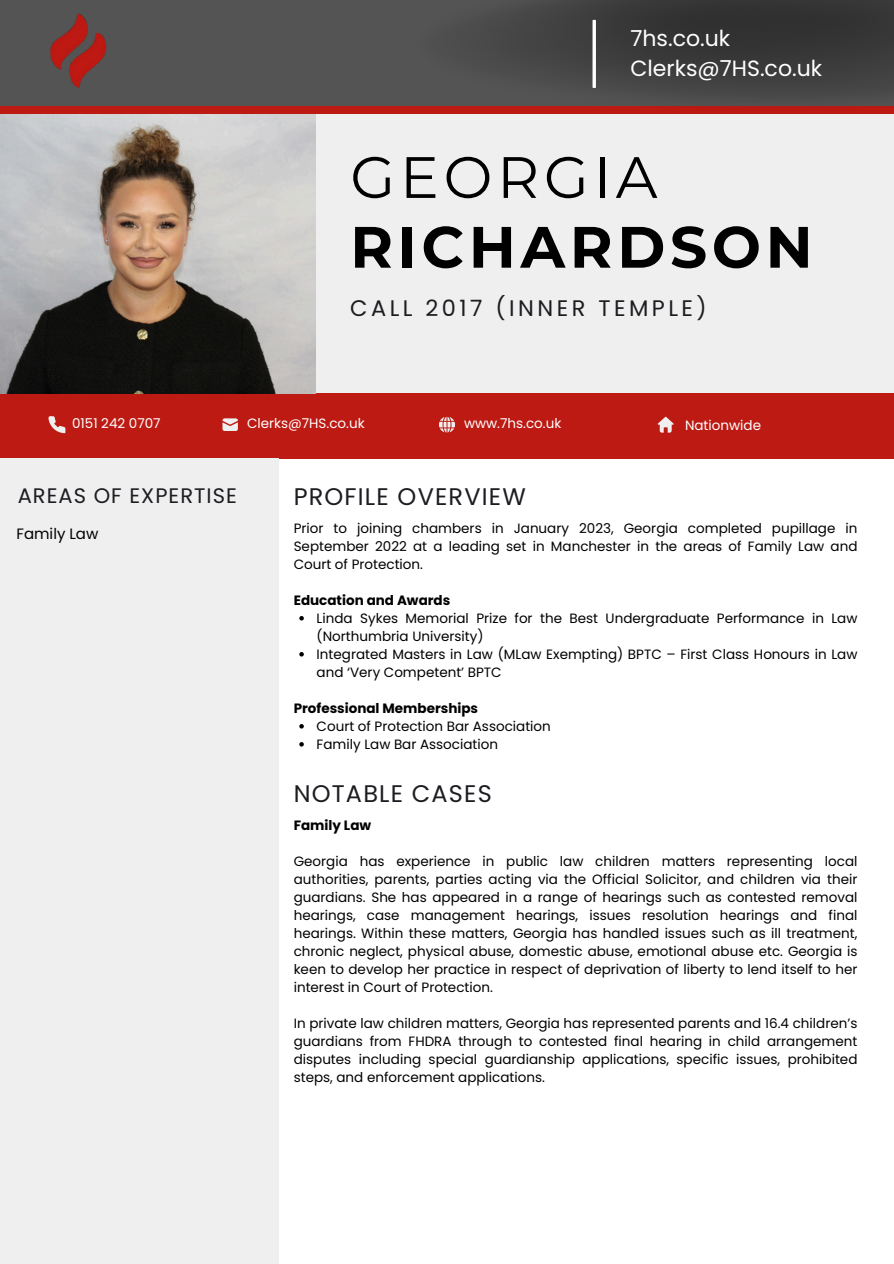
<style>
.page{position:relative;width:894px;height:1264px;background:#fff}
.page>*{position:absolute;margin:0;border:0;box-sizing:border-box;transform-origin:0 0}
.t1{font:87px "Cormorant SC";color:#fff}
.t2{font:700 58.2px/69.8px "Montserrat";letter-spacing:.08em;color:#000}
.t3{font:24px "Poppins";letter-spacing:.05em;color:#1c1c21}
.t4{font:22.5px "Poppins";letter-spacing:.155em;color:#1c1c21}
.t5{font:22.05px/30.3px "Poppins";color:#fff}
.t6{font:21px "Poppins";letter-spacing:.05em;color:#1c1c21}
.t7{font:15px "Poppins";color:#000}
.t8{font:13.5px/18px "Poppins";color:#000;text-align:justify}
.t9{font:13.5px "Poppins";color:#fff}
.t10{font:700 13.5px "Poppins";color:#000}
.s1{font-weight:400}
</style>
<div class="page">
<div style="left:0;top:111px;width:893px;height:282px;background:#efefef"></div>
<div style="left:0;top:393px;width:893px;height:66px;background:#bd1a13"></div>
<svg style="left:48px;top:416px;width:17px;height:17px"></svg>
<svg style="left:222px;top:418px;width:16px;height:13px"></svg>
<svg style="left:657px;top:417px;width:16px;height:15px"></svg>
<svg style="left:439px;top:417px;width:15px;height:15px"></svg>
<img style="left:0;top:113px;width:315px;height:280px">
<svg style="left:0;top:0;width:893px;height:112px;background:#484848"></svg>
<img style="left:7px;top:14px;width:139px;height:109px">
<div style="left:0;top:106px;width:893px;height:7px;background:#bd1a13"></div>
<div style="left:0;top:458px;width:278px;height:805px;background:#efefef"></div>
<svg style="left:299px;top:616px;width:5px;height:4px"></svg>
<svg style="left:299px;top:652px;width:5px;height:4px"></svg>
<svg style="left:299px;top:724px;width:5px;height:4px"></svg>
<svg style="left:299px;top:742px;width:5px;height:4px"></svg>
<p class="t1" style="left:586px;top:-5px;width:16px">|</p>
<h5 class="t5" style="left:630px;top:23px;width:193px">7hs.co.uk<br>Clerks@7HS.co.uk</h5>
<h5 class="t2" style="left:350px;top:142px;width:464px"><span class="s1">GEORGIA<br></span>RICHARDSON</h5>
<h3 class="t4" style="left:350px;top:292px;width:358px">CALL 2017 (INNER TEMPLE)</h3>
<p class="t9" style="left:72px;top:413px;width:90px">0151 242 0707</p>
<h1 class="t9" style="left:247px;top:413px;width:119px">Clerks@7HS.co.uk</h1>
<p class="t9" style="left:464px;top:413px;width:99px">www.7hs.co.uk</p>
<p class="t9" style="left:684px;top:416px;width:78px">Nationwide</p>
<h5 class="t6" style="left:18px;top:481px;width:221px">AREAS OF EXPERTISE</h5>
<p class="t7" style="left:16px;top:523px;width:83px">Family Law</p>
<p class="t3" style="left:293px;top:480px;width:233px">PROFILE OVERVIEW</p>
<p class="t8" style="left:293px;top:519px;width:565px">Prior to joining chambers in January 2023, Georgia completed pupillage in September 2022 at a leading set in Manchester in the areas of Family Law and Court of Protection.</p>
<h5 class="t10" style="left:293px;top:590px;width:158px">Education and Awards</h5>
<p class="t8" style="left:316px;top:609px;width:542px">Linda Sykes Memorial Prize for the Best Undergraduate Performance in Law (Northumbria University)</p>
<h4 class="t8" style="left:316px;top:645px;width:542px">Integrated Masters in Law (MLaw Exempting) BPTC – First Class Honours in Law and ‘Very Competent’ BPTC</h4>
<p class="t10" style="left:293px;top:698px;width:186px">Professional Memberships</p>
<h6 class="t8" style="left:316px;top:717px;width:236px">Court of Protection Bar Association</h6>
<p class="t8" style="left:316px;top:735px;width:183px">Family Law Bar Association</p>
<p class="t3" style="left:293px;top:777px;width:199px">NOTABLE CASES</p>
<p class="t10" style="left:293px;top:816px;width:79px">Family Law</p>
<h6 class="t8" style="left:293px;top:852px;width:565px">Georgia has experience in public law children matters representing local authorities, parents, parties acting via the Official Solicitor, and children via their guardians. She has appeared in a range of hearings such as contested removal hearings, case management hearings, issues resolution hearings and final hearings. Within these matters, Georgia has handled issues such as ill treatment, chronic neglect, physical abuse, domestic abuse, emotional abuse etc. Georgia is keen to develop her practice in respect of deprivation of liberty to lend itself to her interest in Court of Protection.</h6>
<p class="t8" style="left:293px;top:1014px;width:565px">In private law children matters, Georgia has represented parents and 16.4 children’s guardians from FHDRA through to contested final hearing in child arrangement disputes including special guardianship applications, specific issues, prohibited steps, and enforcement applications.</p>
</div>
